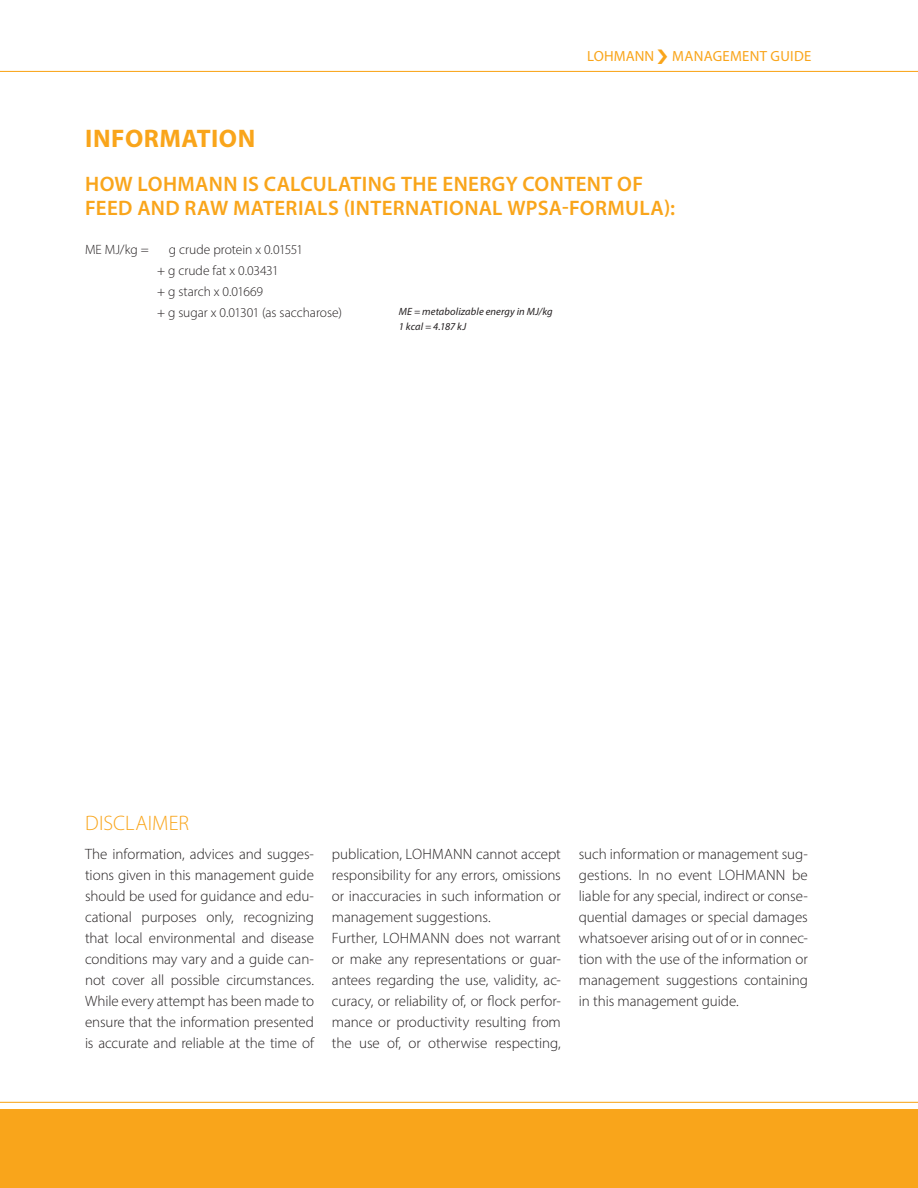
<style>
.page{position:relative;width:918px;height:1188px;background:#fff}
.page>*{position:absolute;margin:0;border:0;box-sizing:border-box;transform-origin:0 0}
.t1{font:700 25.5px "Myriad Pro";letter-spacing:.02em;color:#f9a51b}
.t2{font:600 21px/24px "Myriad Pro";letter-spacing:.015em;color:#f9a51b}
.t3{font:300 21px "Myriad Pro";letter-spacing:.005em;color:#f9a51b}
.t4{font:300 15px/21px "Myriad Pro";letter-spacing:-.005em;color:#231f20;text-align:justify}
.t5{font:14.7px "Myriad Pro";letter-spacing:.015em;color:#f9a51b}
.t6{font:300 13.5px/21px "Myriad Pro";color:#231f20}
.t7{font:italic 10.5px/15px "Myriad Pro";letter-spacing:.01em;color:#231f20}
</style>
<div class="page">
<hr style="left:0;top:71px;width:918px;height:1px;background:#f9a51b">
<hr style="left:0;top:1102px;width:918px;height:1px;background:#f9a51b">
<div style="left:0;top:1110px;width:918px;height:78px;background:#f9a51b"></div>
<p class="t5" style="left:587px;top:47px;width:226px">LOHMANN MANAGEMENT GUIDE</p>
<h1 class="t1" style="left:85px;top:121px;width:172px">INFORMATION</h1>
<h2 class="t2" style="left:85px;top:172px;width:591px">HOW LOHMANN IS CALCULATING THE ENERGY CONTENT OF<br>FEED AND RAW MATERIALS (INTERNATIONAL WPSA-FORMULA):</h2>
<p class="t6" style="left:85px;top:239px;width:65px">ME MJ/kg =</p>
<p class="t6" style="left:157px;top:239px;width:186px;text-indent:12px">g crude protein x 0.01551<br>+ g crude fat x 0.03431<br>+ g starch x 0.01669<br>+ g sugar x 0.01301 (as saccharose)</p>
<p class="t7" style="left:399px;top:304px;width:155px">ME = metabolizable energy in MJ/kg<br>1 kcal = 4.187 kJ</p>
<h2 class="t3" style="left:85px;top:811px;width:105px">DISCLAIMER</h2>
<p class="t4" style="left:85px;top:843px;width:230px">The information, advices and sugges&shy;tions given in this management guide should be used for guidance and edu&shy;cational purposes only, recognizing that local environmental and disease conditions may vary and a guide can&shy;not cover all possible circumstances.<br>While every attempt has been made to ensure that the information presented is accurate and reliable at the time of</p>
<p class="t4" style="left:332px;top:843px;width:230px;text-align:left">publication, LOHMANN cannot accept responsibility for any errors, omissions or inaccuracies in such information or management suggestions.<br>Further, LOHMANN does not warrant or make any representations or guar&shy;antees regarding the use, validity, ac&shy;curacy, or reliability of, or flock perfor&shy;mance or productivity resulting from the use of, or otherwise respecting,</p>
<p class="t4" style="left:579px;top:843px;width:230px">such information or management sug&shy;gestions. In no event LOHMANN be liable for any special, indirect or conse&shy;quential damages or special damages whatsoever arising out of or in connec&shy;tion with the use of the information or management suggestions containing in this management guide.</p>
</div>
